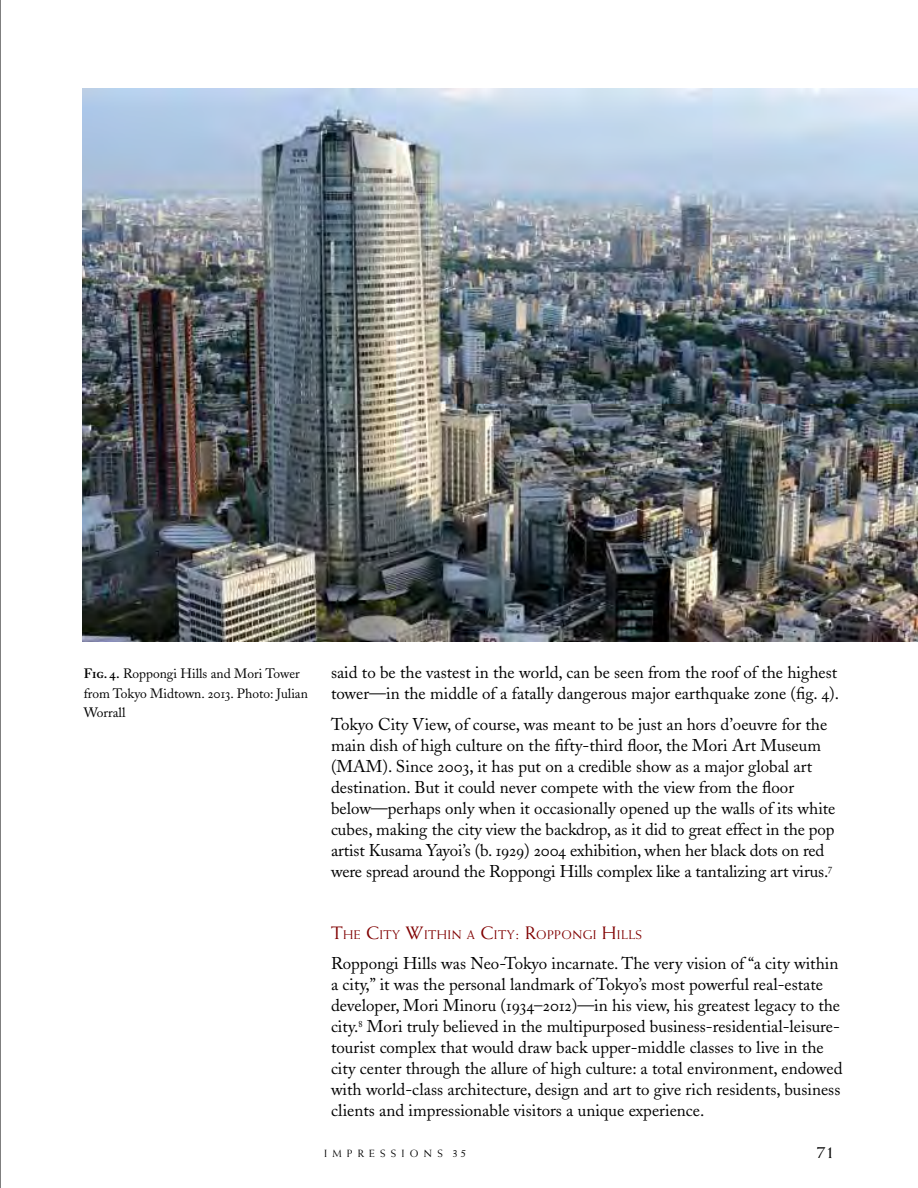
<style>
.page{position:relative;width:918px;height:1188px;background:#fff}
.page>*{position:absolute;margin:0;border:0;box-sizing:border-box;transform-origin:0 0}
.t1{font:18px "Weiss";color:#000}
.t2{font:16.95px/21px "Adobe Caslon";color:#000}
.t3{font:13.5px/19.5px "Adobe Caslon";color:#000}
.t4{font:12.6px "Weiss";letter-spacing:.035em;color:#800000}
.t5{font:10.5px "Weiss";color:#000}
.s1{font-family:"Adobe Caslon Semibold SC"}
.s2{font-family:"Adobe Caslon Regular SC"}
.s3{font-size:18px}
.s4{font-size:11.4px}
</style>
<div class="page">
<hr style="left:0;top:0;width:1px;height:1188px;background:#000">
<img style="left:82px;top:89px;width:836px;height:553px">
<p class="t3" style="left:84px;top:664px;width:226px"><span class="s1">Fig. 4.</span> Roppongi Hills and Mori Tower from Tokyo Midtown. <span class="s2">2013</span>. Photo: Julian<br>Worrall</p>
<p class="t2" style="left:331px;top:662px;width:510px">said to be the vastest in the world, can be seen from the roof of the highest tower—in the middle of a fatally dangerous major earthquake zone (fig. <span class="s2">4</span>).</p>
<p class="t2" style="left:331px;top:714px;width:506px">Tokyo City View, of course, was meant to be just an hors d’oeuvre for the main dish of high culture on the fifty-third floor, the Mori Art Museum (MAM). Since <span class="s2">2003</span>, it has put on a credible show as a major global art destination. But it could never compete with the view from the floor below—perhaps only when it occasionally opened up the walls of its white cubes, making the city view the backdrop, as it did to great effect in the pop artist Kusama Yayoi’s (b. <span class="s2">1929</span>) <span class="s2">2004</span> exhibition, when her black dots on red were spread around the Roppongi Hills complex like a tantalizing art virus.<sup>7</sup></p>
<p class="t4" style="left:331px;top:927px;width:311px"><span class="s3">T</span>HE <span class="s3">C</span>ITY <span class="s3">W</span>ITHIN A <span class="s3">C</span>ITY<span class="s3">: R</span>OPPONGI <span class="s3">H</span>ILLS</p>
<p class="t2" style="left:331px;top:953px;width:513px">Roppongi Hills was Neo-Tokyo incarnate. The very vision of “a city within a city,” it was the personal landmark of Tokyo’s most powerful real-estate developer, Mori Minoru (<span class="s2">1934</span>–<span class="s2">2012</span>)—in his view, his greatest legacy to the city.<sup>8</sup> Mori truly believed in the multipurposed business-residential-leisure&shy;tourist complex that would draw back upper-middle classes to live in the city center through the allure of high culture: a total environment, endowed with world-class architecture, design and art to give rich residents, business clients and impressionable visitors a unique experience.</p>
<p class="t5" style="left:324px;top:1147px;width:144px">I M P R E S S I O N S <span class="s4">3 5</span></p>
<p class="t1" style="left:817px;top:1141px;width:19px">71</p>
</div>
